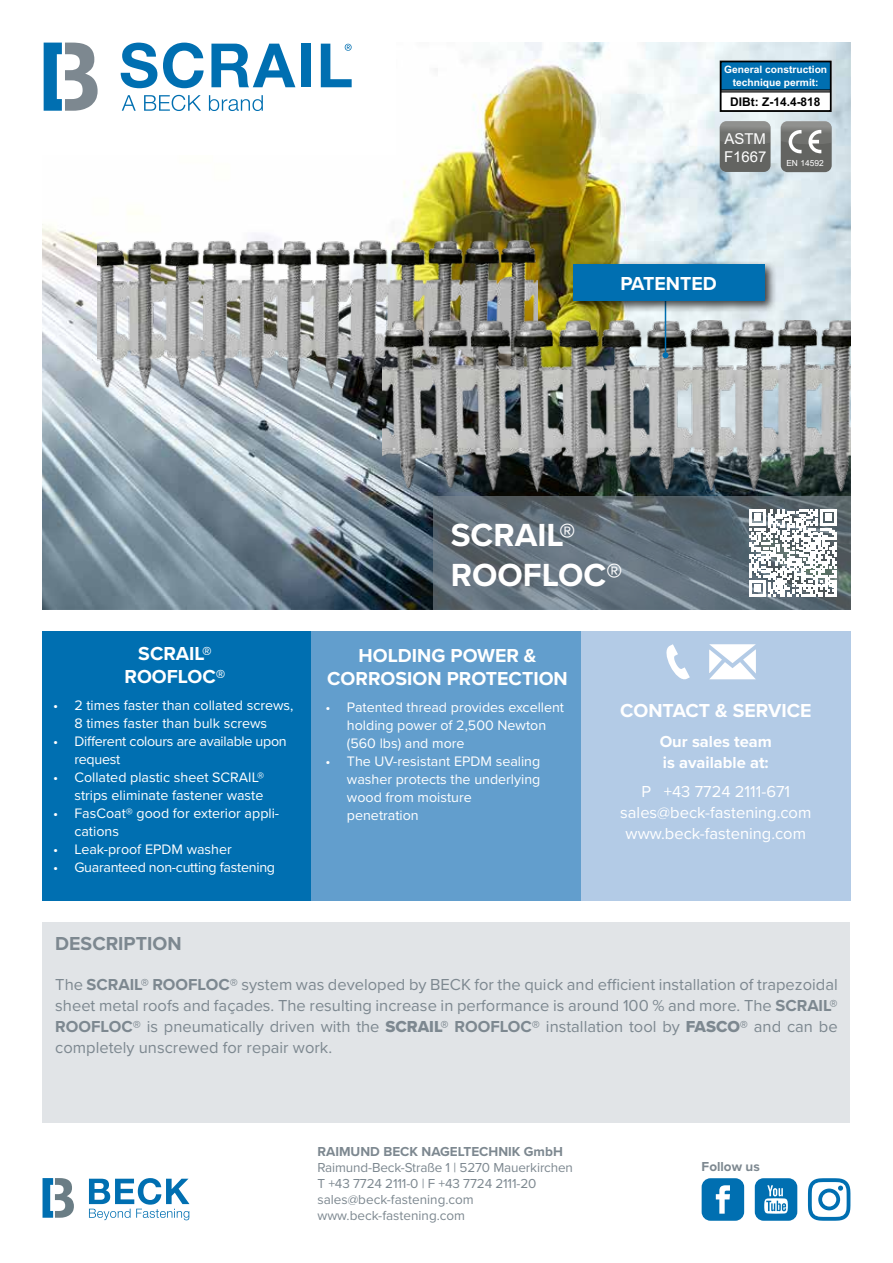
<style>
.page{position:relative;width:893px;height:1263px;background:#fff}
.page>*{position:absolute;margin:0;border:0;box-sizing:border-box;transform-origin:0 0}
.t1{font:700 33.15px/39.8px "Proxima Nova";color:#fff}
.t2{font:700 19.5px/23.4px "Proxima Nova";color:#fff;text-align:center}
.t3{font:700 19.5px "Proxima Nova";color:#7d8890}
.t4{font:16.5px/21px "Proxima Nova";color:#7d8890;text-align:justify}
.t5{font:16.5px/21px "Proxima Nova";color:#fff;text-align:center}
.t6{font:700 16.5px/21px "Proxima Nova";color:#fff}
.t7{font:14.85px/17.9px "Arial";color:#fff}
.t8{font:14.25px/18px "Proxima Nova";color:#fff}
.t9{font:14.25px/18px "Proxima Nova";letter-spacing:-.02em;color:#fff}
.t10{font:13.5px/16.2px "Proxima Nova";letter-spacing:-.01em;color:#7d8890}
.t11{font:700 13.5px "Proxima Nova";color:#7d8890}
.t12{font:700 12px "Arial";color:#000}
.t13{font:700 10.2px/12.3px "Arial";color:#fff;text-align:center}
.t14{font:8.4px "Arial";color:#fff}
.s1{font-weight:700}
.s2{font-family:"Proxima Nova Extrabld"}
</style>
<div class="page">
<img style="left:43px;top:43px;width:807px;height:566px">
<div style="left:43px;top:631px;width:269px;height:270px;background:#006fb1"></div>
<div style="left:312px;top:631px;width:269px;height:270px;background:#629ecd"></div>
<div style="left:581px;top:631px;width:269px;height:270px;background:#b3cbe6"></div>
<svg style="left:666px;top:644px;width:24px;height:35px"></svg>
<svg style="left:709px;top:644px;width:47px;height:35px"></svg>
<div style="left:43px;top:922px;width:807px;height:201px;background:#e1e4e7"></div>
<svg style="left:89px;top:1178px;width:100px;height:42px"></svg>
<svg style="left:43px;top:1178px;width:31px;height:40px"></svg>
<svg style="left:702px;top:1178px;width:42px;height:43px;background:#2a86bd"></svg>
<svg style="left:755px;top:1178px;width:42px;height:43px;background:#398fc2"></svg>
<svg style="left:808px;top:1178px;width:42px;height:43px"></svg>
<div style="left:0;top:0;width:395px;height:154px;background:#fff"></div>
<svg style="left:122px;top:95px;width:14px;height:16px"></svg>
<svg style="left:144px;top:95px;width:57px;height:16px"></svg>
<svg style="left:209px;top:95px;width:54px;height:16px"></svg>
<svg style="left:121px;top:43px;width:36px;height:45px"></svg>
<svg style="left:163px;top:43px;width:41px;height:45px"></svg>
<svg style="left:211px;top:44px;width:84px;height:43px"></svg>
<div style="left:301px;top:44px;width:10px;height:43px;background:#006fb1"></div>
<svg style="left:321px;top:44px;width:31px;height:43px"></svg>
<svg style="left:44px;top:43px;width:54px;height:68px"></svg>
<svg style="left:432px;top:502px;width:418px;height:108px;background:#62707a"></svg>
<svg style="left:749px;top:509px;width:88px;height:87px"></svg>
<hr style="left:834px;top:580px;width:3px;height:16px;background:#fff">
<img style="left:97px;top:239px;width:441px;height:158px">
<img style="left:383px;top:321px;width:467px;height:181px">
<hr style="left:665px;top:294px;width:1px;height:61px;background:#006fb1">
<svg style="left:662px;top:352px;width:6px;height:6px"></svg>
<div style="left:569px;top:260px;width:208px;height:53px;background:#000;opacity:.75"></div>
<div style="left:573px;top:264px;width:191px;height:37px;background:#006fb1"></div>
<div style="left:720px;top:61px;width:112px;height:51px;background:#fff"></div>
<div style="left:720px;top:62px;width:110px;height:27px;background:#006fb1"></div>
<div style="left:720px;top:61px;width:112px;height:51px;border:2px solid #000"></div>
<hr style="left:720px;top:89px;width:111px;height:2px;background:#000">
<hr style="left:720px;top:91px;width:111px;height:1px;background:#000">
<div style="left:720px;top:121px;width:51px;height:51px;background:#636461;border-radius:7px"></div>
<svg style="left:720px;top:121px;width:51px;height:23px"></svg>
<div style="left:781px;top:121px;width:51px;height:51px;background:#636461;border-radius:7px"></div>
<svg style="left:781px;top:121px;width:51px;height:33px"></svg>
<p class="t13" style="left:724px;top:64px;width:104px">General construction technique permit:</p>
<p class="t12" style="left:730px;top:94px;width:92px">DIBt: Z-14.4-818</p>
<p class="t7" style="left:724px;top:130px;width:44px">ASTM<br>F1667</p>
<p class="t14" style="left:786px;top:158px;width:39px">EN 14592</p>
<h2 class="t2" style="left:620px;top:272px;width:98px">PATENTED</h2>
<h2 class="t2" style="left:124px;top:641px;width:103px">SCRAIL®<br>ROOFLOC®</h2>
<p class="t8" style="left:53px;top:695px;width:242px;text-align:center">• 2 times faster than collated screws,<br>8 times faster than bulk screws</p>
<p class="t9" style="left:74px;top:731px;width:214px;text-indent:-21px">• Different colours are available upon request</p>
<p class="t8" style="left:53px;top:767px;width:213px;text-align:right">• Collated plastic sheet SCRAIL® strips eliminate fastener waste</p>
<p class="t8" style="left:74px;top:803px;width:206px;text-indent:-21px">• FasCoat® good for exterior appli&shy;cations</p>
<p class="t8" style="left:53px;top:839px;width:180px">• Leak-proof EPDM washer</p>
<p class="t9" style="left:53px;top:857px;width:223px">• Guaranteed non-cutting fastening</p>
<h1 class="t1" style="left:451px;top:515px;width:173px">SCRAIL®<br>ROOFLOC®</h1>
<h2 class="t2" style="left:327px;top:643px;width:242px">HOLDING POWER &amp;<br>CORROSION PROTECTION</h2>
<p class="t8" style="left:347px;top:697px;width:219px;text-indent:-21px">• Patented thread provides excellent holding power of 2,500 Newton (560 lbs) and more</p>
<p class="t8" style="left:347px;top:751px;width:195px;text-indent:-21px">• The UV-resistant EPDM sealing washer protects the underlying wood from moisture penetration</p>
<h2 class="t2" style="left:620px;top:698px;width:193px">CONTACT &amp; SERVICE</h2>
<p class="t6" style="left:660px;top:730px;width:114px">Our sales team is available at:</p>
<p class="t5" style="left:620px;top:780px;width:193px">P +43 7724 2111-671 sales@beck-fastening.com www.beck-fastening.com</p>
<h2 class="t3" style="left:55px;top:929px;width:128px">DESCRIPTION</h2>
<p class="t4" style="left:55px;top:973px;width:784px">The <span class="s1">SCRAIL® ROOFLOC®</span> system was developed by BECK for the quick and efficient installation of trapezoidal sheet metal roofs and façades. The resulting increase in performance is around 100 % and more. The <span class="s1">SCRAIL® ROOFLOC®</span> is pneumatically driven with the <span class="s2">SCRAIL®</span> <span class="s1">ROOFLOC®</span> installation tool by <span class="s2">FASCO®</span> and can be completely unscrewed for repair work.</p>
<p class="t11" style="left:317px;top:1141px;width:247px">RAIMUND BECK NAGELTECHNIK GmbH</p>
<p class="t10" style="left:317px;top:1159px;width:257px">Raimund-Beck-Straße 1 | 5270 Mauerkirchen T +43 7724 2111-0 | F +43 7724 2111-20 sales@beck-fastening.com www.beck-fastening.com</p>
<p class="t11" style="left:702px;top:1157px;width:60px">Follow us</p>
</div>
